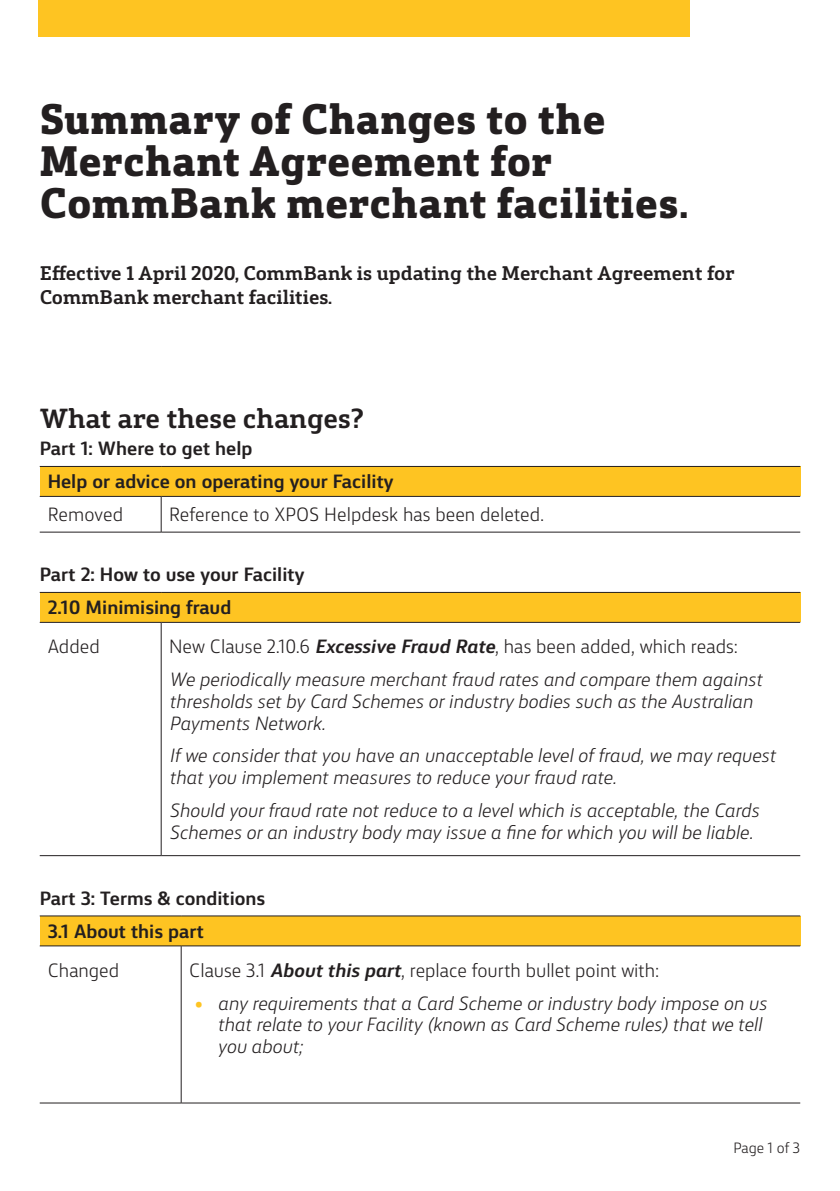
<style>
.page{position:relative;width:840px;height:1191px;background:#fff}
.page>*{position:absolute;margin:0;border:0;box-sizing:border-box;transform-origin:0 0}
.t1{font:800 40px/42px "CBA Slab";color:#231f20;scale:.96 1}
.t2{font:700 28px "CBA Slab";color:#231f20}
.t3{font:700 20px/24px "CBA Slab";color:#231f20}
.t4{font:italic 300 18px/21.6px "CBA Sans";color:#231f20}
.t5{font:700 18px/33px "CBA Sans";color:#231f20}
.t6{font:300 18px "CBA Sans";color:#231f20}
.t7{font:300 14px "CBA Sans";color:#231f20}
.s1{font-style:normal}
.s2{font-weight:700}
.s3{font-weight:700;font-style:italic}
.s4{font-style:normal;color:#fec422}
</style>
<div class="page">
<div style="left:40px;top:466px;width:759px;height:30px;background:#fec422"></div>
<hr style="left:40px;top:466px;width:121px;height:1px;background:#231f20">
<hr style="left:161px;top:466px;width:638px;height:1px;background:#231f20">
<hr style="left:40px;top:496px;width:121px;height:1px;background:#231f20">
<hr style="left:161px;top:496px;width:638px;height:1px;background:#231f20">
<hr style="left:161px;top:496px;width:1px;height:36px;background:#231f20">
<hr style="left:40px;top:532px;width:121px;height:1px;background:#231f20">
<hr style="left:161px;top:532px;width:638px;height:1px;background:#231f20">
<div style="left:40px;top:592px;width:759px;height:30px;background:#fec422"></div>
<hr style="left:40px;top:592px;width:121px;height:1px;background:#231f20">
<hr style="left:161px;top:592px;width:638px;height:1px;background:#231f20">
<hr style="left:40px;top:622px;width:121px;height:1px;background:#231f20">
<hr style="left:161px;top:622px;width:638px;height:1px;background:#231f20">
<hr style="left:161px;top:622px;width:1px;height:233px;background:#231f20">
<hr style="left:40px;top:855px;width:121px;height:1px;background:#231f20">
<hr style="left:161px;top:855px;width:638px;height:1px;background:#231f20">
<div style="left:40px;top:916px;width:759px;height:30px;background:#fec422"></div>
<hr style="left:40px;top:915px;width:141px;height:1px;background:#231f20">
<hr style="left:181px;top:915px;width:618px;height:1px;background:#231f20">
<hr style="left:40px;top:945px;width:141px;height:1px;background:#231f20">
<hr style="left:181px;top:945px;width:618px;height:1px;background:#231f20">
<hr style="left:181px;top:946px;width:1px;height:156px;background:#231f20">
<hr style="left:40px;top:1102px;width:141px;height:1px;background:#231f20">
<hr style="left:181px;top:1102px;width:618px;height:1px;background:#231f20">
<div style="left:39px;top:0;width:650px;height:36px;background:#fec422"></div>
<h1 class="t1" style="left:40px;top:99px;width:676px">Summary of Changes to the<br>Merchant Agreement for<br>CommBank merchant facilities.</h1>
<p class="t3" style="left:40px;top:259px;width:696px">Effective 1 April 2020, CommBank is updating the Merchant Agreement for<br>CommBank merchant facilities.</p>
<h2 class="t2" style="left:40px;top:395px;width:325px">What are these changes?</h2>
<p class="t5" style="left:48px;top:430px;width:347px;text-indent:-8px">Part 1: Where to get help<br>Help or advice on operating your Facility</p>
<p class="t6" style="left:48px;top:500px;width:77px">Removed</p>
<p class="t6" style="left:169px;top:500px;width:376px">Reference to XPOS Helpdesk has been deleted.</p>
<p class="t5" style="left:48px;top:556px;width:258px;text-indent:-8px">Part 2: How to use your Facility<br>2.10 Minimising fraud</p>
<p class="t6" style="left:48px;top:632px;width:53px">Added</p>
<p class="t4" style="left:169px;top:628px;width:594px;line-height:33px"><span class="s1">New Clause 2.10.6</span> <span class="s2">Excessive Fraud Rate</span><span class="s1">, has been added, which reads:<br></span>We periodically measure merchant fraud rates and compare them against</p>
<p class="t4" style="left:169px;top:689px;width:584px">thresholds set by Card Schemes or industry bodies such as the Australian<br>Payments Network.</p>
<p class="t4" style="left:169px;top:743px;width:607px">If we consider that you have an unacceptable level of fraud, we may request that you implement measures to reduce your fraud rate.</p>
<p class="t4" style="left:169px;top:798px;width:591px">Should your fraud rate not reduce to a level which is acceptable, the Cards<br>Schemes or an industry body may issue a fine for which you will be liable.</p>
<p class="t5" style="left:48px;top:879px;width:219px;text-indent:-8px">Part 3: Terms &amp; conditions<br>3.1 About this part</p>
<p class="t6" style="left:48px;top:955px;width:73px">Changed</p>
<p class="t6" style="left:189px;top:955px;width:471px">Clause 3.1 <span class="s3">About this part</span>, replace fourth bullet point with:</p>
<p class="t4" style="left:217px;top:990px;width:550px;text-indent:-23px"><span class="s4">•</span> any requirements that a Card Scheme or industry body impose on us that relate to your Facility (known as Card Scheme rules) that we tell you about;</p>
<p class="t7" style="left:733px;top:1136px;width:68px">Page 1 of 3</p>
</div>
